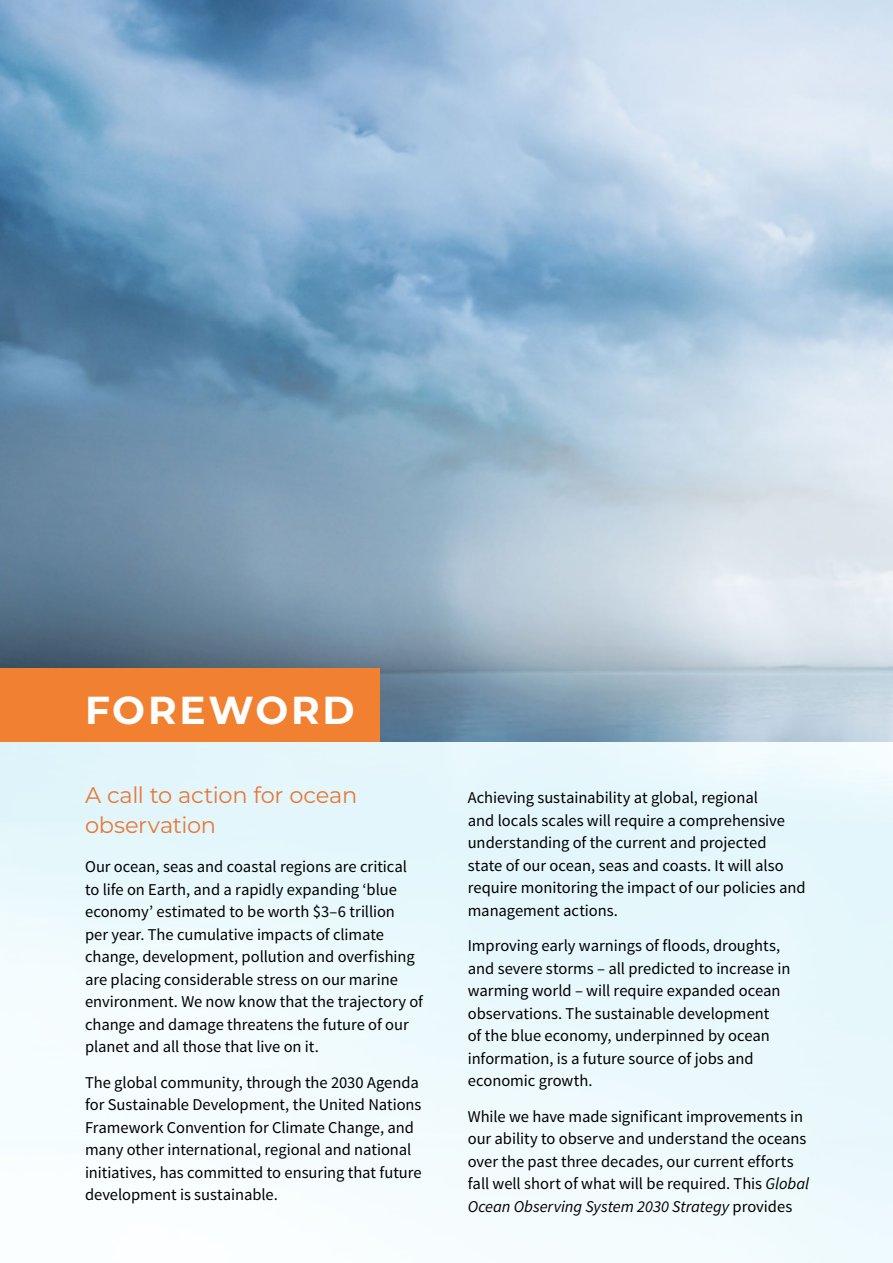
<style>
.page{position:relative;width:893px;height:1263px;background:#fff}
.page>*{position:absolute;margin:0;border:0;box-sizing:border-box;transform-origin:0 0}
.t1{font:700 39px "Montserrat";letter-spacing:.075em;color:#fff}
.t2{font:22.5px/30px "Montserrat";letter-spacing:-.015em;color:#e57937}
.t3{font:16.5px/22.5px "Source Sans Pro";color:#000}
.s1{font-style:italic}
</style>
<div class="page">
<img style="left:0;top:0;width:893px;height:742px">
<div style="left:0;top:742px;width:893px;height:521px;background:#ecf7fa"></div>
<div style="left:0;top:668px;width:379px;height:74px;background:#f18131"></div>
<h1 class="t1" style="left:85px;top:682px;width:271px">FOREWORD</h1>
<h2 class="t2" style="left:85px;top:779px;width:274px">A call to action for ocean observation</h2>
<p class="t3" style="left:85px;top:856px;width:340px">Our ocean, seas and coastal regions are critical to life on Earth, and a rapidly expanding ‘blue economy’ estimated to be worth $3–6 trillion<br>per year. The cumulative impacts of climate change, development, pollution and overfishing are placing considerable stress on our marine environment. We now know that the trajectory of change and damage threatens the future of our planet and all those that live on it.</p>
<p class="t3" style="left:85px;top:1071px;width:338px">The global community, through the 2030 Agenda for Sustainable Development, the United Nations Framework Convention for Climate Change, and many other international, regional and national initiatives, has committed to ensuring that future development is sustainable.</p>
<p class="t3" style="left:468px;top:787px;width:339px">Achieving sustainability at global, regional<br>and locals scales will require a comprehensive understanding of the current and projected<br>state of our ocean, seas and coasts. It will also require monitoring the impact of our policies and management actions.</p>
<p class="t3" style="left:468px;top:935px;width:324px">Improving early warnings of floods, droughts, and severe storms – all predicted to increase in warming world – will require expanded ocean observations. The sustainable development<br>of the blue economy, underpinned by ocean information, is a future source of jobs and economic growth.</p>
<p class="t3" style="left:468px;top:1105px;width:343px">While we have made significant improvements in our ability to observe and understand the oceans over the past three decades, our current efforts fall well short of what will be required. This <span class="s1">Global Ocean Observing System 2030 Strategy</span> provides</p>
</div>
